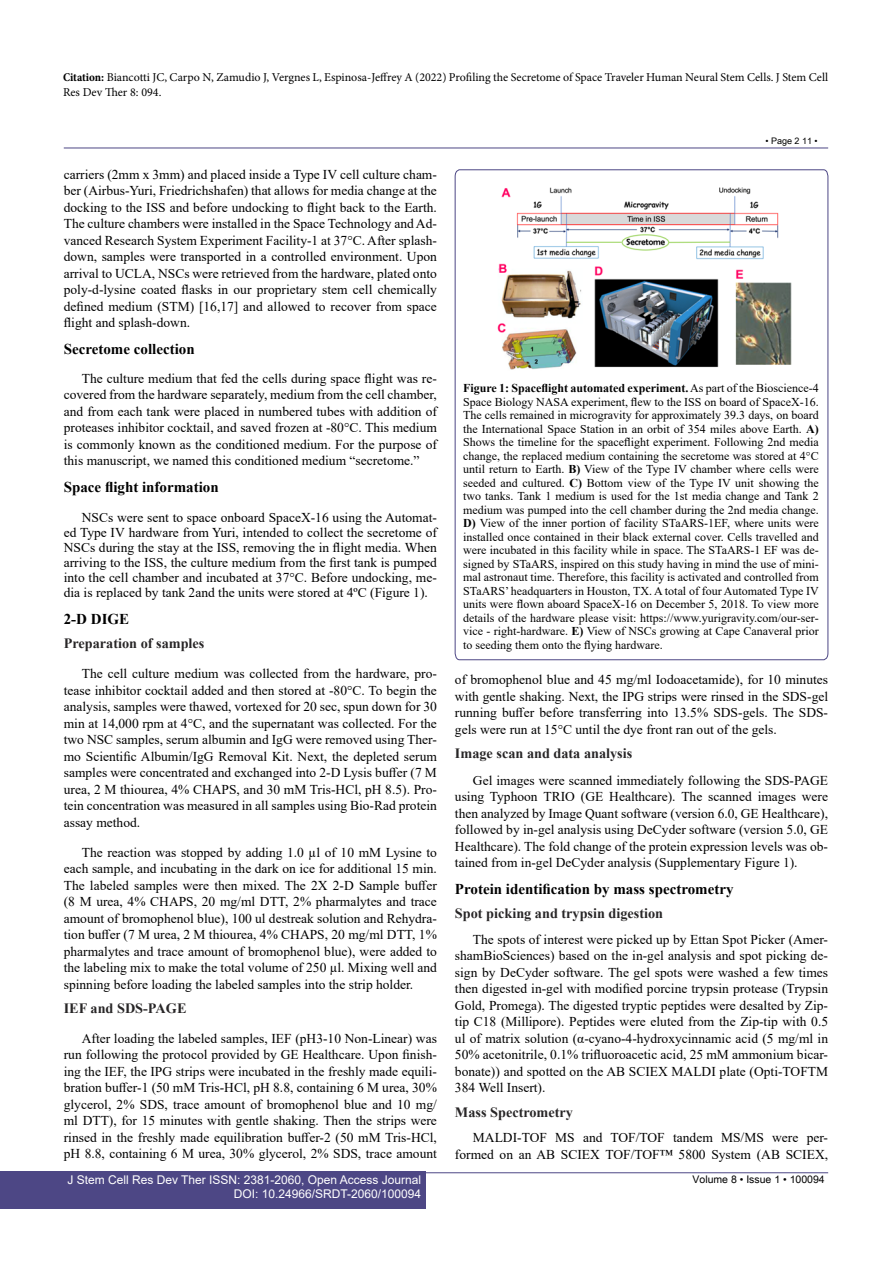
<style>
.page{position:relative;width:893px;height:1263px;background:#fff}
.page>*{position:absolute;margin:0;border:0;box-sizing:border-box;transform-origin:0 0}
.t1{font:700 15px "Times New Roman";color:#000}
.t2{font:700 14.25px "Times New Roman";color:#282627}
.t3{font:13.5px/16.5px "Times New Roman";color:#000;text-align:justify}
.t4{font:12px/13.5px "Times New Roman";color:#000;text-align:justify}
.t5{font:12px/15px "Minion Pro";color:#000}
.t6{font:12px/14.2px "Arial";color:#fff;text-align:right}
.t7{font:10.5px "Arial Unicode MS";color:#000}
.t8{font:9px "Arial Unicode MS";color:#000}
.s1{font-weight:700;font-stretch:condensed}
.s2{font-weight:700}
</style>
<div class="page">
<hr style="left:64px;top:148px;width:764px;height:1px;background:#4d4785">
<hr style="left:64px;top:1172px;width:764px;height:1px;background:#4d4785">
<div style="left:0;top:1171px;width:426px;height:38px;background:#4d4785"></div>
<svg style="left:455px;top:169px;width:373px;height:491px"></svg>
<img style="left:463px;top:177px;width:356px;height:199px">
<p class="t5" style="left:63px;top:69px;width:767px"><span class="s1">Citation:</span> Biancotti JC, Carpo N, Zamudio J, Vergnes L, Espinosa-Jeffrey A (2022) Profiling the Secretome of Space Traveler Human Neural Stem Cells. J Stem Cell<br>Res Dev Ther 8: 094.</p>
<p class="t3" style="left:64px;top:166px;width:375px">carriers (2mm x 3mm) and placed inside a Type IV cell culture cham&shy;ber (Airbus-Yuri, Friedrichshafen) that allows for media change at the docking to the ISS and before undocking to flight back to the Earth.<br>The culture chambers were installed in the Space Technology and Ad&shy;vanced Research System Experiment Facility-1 at 37°C. After splash&shy;down, samples were transported in a controlled environment. Upon arrival to UCLA, NSCs were retrieved from the hardware, plated onto poly-d-lysine coated flasks in our proprietary stem cell chemically defined medium (STM) [16,17] and allowed to recover from space flight and splash-down.</p>
<p class="t1" style="left:64px;top:339px;width:132px">Secretome collection</p>
<p class="t3" style="left:64px;top:370px;width:375px;text-indent:18px">The culture medium that fed the cells during space flight was re&shy;covered from the hardware separately, medium from the cell chamber, and from each tank were placed in numbered tubes with addition of proteases inhibitor cocktail, and saved frozen at -80°C. This medium is commonly known as the conditioned medium. For the purpose of this manuscript, we named this conditioned medium “secretome.”</p>
<p class="t1" style="left:64px;top:477px;width:157px">Space flight information</p>
<p class="t3" style="left:64px;top:510px;width:375px;line-height:15px;text-indent:18px">NSCs were sent to space onboard SpaceX-16 using the Automat&shy;ed Type IV hardware from Yuri, intended to collect the secretome of NSCs during the stay at the ISS, removing the in flight media. When arriving to the ISS, the culture medium from the first tank is pumped into the cell chamber and incubated at 37°C. Before undocking, me&shy;dia is replaced by tank 2and the units were stored at 4ºC (Figure 1).</p>
<p class="t1" style="left:64px;top:609px;width:67px">2-D DIGE</p>
<p class="t2" style="left:64px;top:633px;width:142px">Preparation of samples</p>
<p class="t3" style="left:64px;top:665px;width:375px;text-indent:18px">The cell culture medium was collected from the hardware, pro&shy;tease inhibitor cocktail added and then stored at -80°C. To begin the analysis, samples were thawed, vortexed for 20 sec, spun down for 30 min at 14,000 rpm at 4°C, and the supernatant was collected. For the two NSC samples, serum albumin and IgG were removed using Ther&shy;mo Scientific Albumin/IgG Removal Kit. Next, the depleted serum samples were concentrated and exchanged into 2-D Lysis buffer (7 M urea, 2 M thiourea, 4% CHAPS, and 30 mM Tris-HCl, pH 8.5). Pro&shy;tein concentration was measured in all samples using Bio-Rad protein assay method.</p>
<p class="t3" style="left:64px;top:844px;width:375px;text-indent:18px">The reaction was stopped by adding 1.0 µl of 10 mM Lysine to each sample, and incubating in the dark on ice for additional 15 min.<br>The labeled samples were then mixed. The 2X 2-D Sample buffer (8 M urea, 4% CHAPS, 20 mg/ml DTT, 2% pharmalytes and trace amount of bromophenol blue), 100 ul destreak solution and Rehydra&shy;tion buffer (7 M urea, 2 M thiourea, 4% CHAPS, 20 mg/ml DTT, 1% pharmalytes and trace amount of bromophenol blue), were added to the labeling mix to make the total volume of 250 µl. Mixing well and spinning before loading the labeled samples into the strip holder.</p>
<p class="t2" style="left:64px;top:998px;width:124px">IEF and SDS-PAGE</p>
<p class="t3" style="left:64px;top:1030px;width:375px;text-indent:18px">After loading the labeled samples, IEF (pH3-10 Non-Linear) was run following the protocol provided by GE Healthcare. Upon finish&shy;ing the IEF, the IPG strips were incubated in the freshly made equili&shy;bration buffer-1 (50 mM Tris-HCl, pH 8.8, containing 6 M urea, 30% glycerol, 2% SDS, trace amount of bromophenol blue and 10 mg/ ml DTT), for 15 minutes with gentle shaking. Then the strips were rinsed in the freshly made equilibration buffer-2 (50 mM Tris-HCl, pH 8.8, containing 6 M urea, 30% glycerol, 2% SDS, trace amount</p>
<p class="t8" style="left:765px;top:134px;width:54px">• Page 2 11 •</p>
<p class="t4" style="left:463px;top:381px;width:357px"><span class="s2">Figure 1: Spaceflight automated experiment.</span> As part of the Bioscience-4<br>Space Biology NASA experiment, flew to the ISS on board of SpaceX-16.<br>The cells remained in microgravity for approximately 39.3 days, on board the International Space Station in an orbit of 354 miles above Earth. <span class="s2">A)<br></span>Shows the timeline for the spaceflight experiment. Following 2nd media change, the replaced medium containing the secretome was stored at 4°C until return to Earth. <span class="s2">B)</span> View of the Type IV chamber where cells were seeded and cultured. <span class="s2">C)</span> Bottom view of the Type IV unit showing the two tanks. Tank 1 medium is used for the 1st media change and Tank 2 medium was pumped into the cell chamber during the 2nd media change.<br><span class="s2">D)</span> View of the inner portion of facility STaARS-1EF, where units were installed once contained in their black external cover. Cells travelled and were incubated in this facility while in space. The STaARS-1 EF was de&shy;signed by STaARS, inspired on this study having in mind the use of mini&shy;mal astronaut time. Therefore, this facility is activated and controlled from STaARS’ headquarters in Houston, TX. A total of four Automated Type IV units were flown aboard SpaceX-16 on December 5, 2018. To view more details of the hardware please visit: https://www.yurigravity.com/our-ser&shy;vice - right-hardware. <span class="s2">E)</span> View of NSCs growing at Cape Canaveral prior to seeding them onto the flying hardware.</p>
<p class="t3" style="left:455px;top:671px;width:375px">of bromophenol blue and 45 mg/ml Iodoacetamide), for 10 minutes with gentle shaking. Next, the IPG strips were rinsed in the SDS-gel running buffer before transferring into 13.5% SDS-gels. The SDS&shy;gels were run at 15°C until the dye front ran out of the gels.</p>
<p class="t2" style="left:455px;top:743px;width:179px">Image scan and data analysis</p>
<p class="t3" style="left:455px;top:772px;width:375px;text-indent:18px">Gel images were scanned immediately following the SDS-PAGE using Typhoon TRIO (GE Healthcare). The scanned images were then analyzed by Image Quant software (version 6.0, GE Healthcare), followed by in-gel analysis using DeCyder software (version 5.0, GE Healthcare). The fold change of the protein expression levels was ob&shy;tained from in-gel DeCyder analysis (Supplementary Figure 1).</p>
<p class="t1" style="left:455px;top:879px;width:280px">Protein identification by mass spectrometry</p>
<p class="t2" style="left:455px;top:903px;width:210px">Spot picking and trypsin digestion</p>
<p class="t3" style="left:455px;top:931px;width:375px;text-indent:18px">The spots of interest were picked up by Ettan Spot Picker (Amer&shy;shamBioSciences) based on the in-gel analysis and spot picking de&shy;sign by DeCyder software. The gel spots were washed a few times then digested in-gel with modified porcine trypsin protease (Trypsin Gold, Promega). The digested tryptic peptides were desalted by Zip&shy;tip C18 (Millipore). Peptides were eluted from the Zip-tip with 0.5 ul of matrix solution (α-cyano-4-hydroxycinnamic acid (5 mg/ml in 50% acetonitrile, 0.1% trifluoroacetic acid, 25 mM ammonium bicar&shy;bonate)) and spotted on the AB SCIEX MALDI plate (Opti-TOFTM 384 Well Insert).</p>
<p class="t2" style="left:455px;top:1101px;width:120px">Mass Spectrometry</p>
<p class="t3" style="left:455px;top:1129px;width:375px;text-align:right">MALDI-TOF MS and TOF/TOF tandem MS/MS were per&shy;formed on an AB SCIEX TOF/TOF™ 5800 System (AB SCIEX,</p>
<p class="t6" style="left:68px;top:1172px;width:355px">J Stem Cell Res Dev Ther ISSN: 2381-2060, Open Access Journal<br>DOI: 10.24966/SRDT-2060/100094</p>
<p class="t7" style="left:692px;top:1172px;width:134px">Volume 8 • Issue 1 • 100094</p>
</div>
